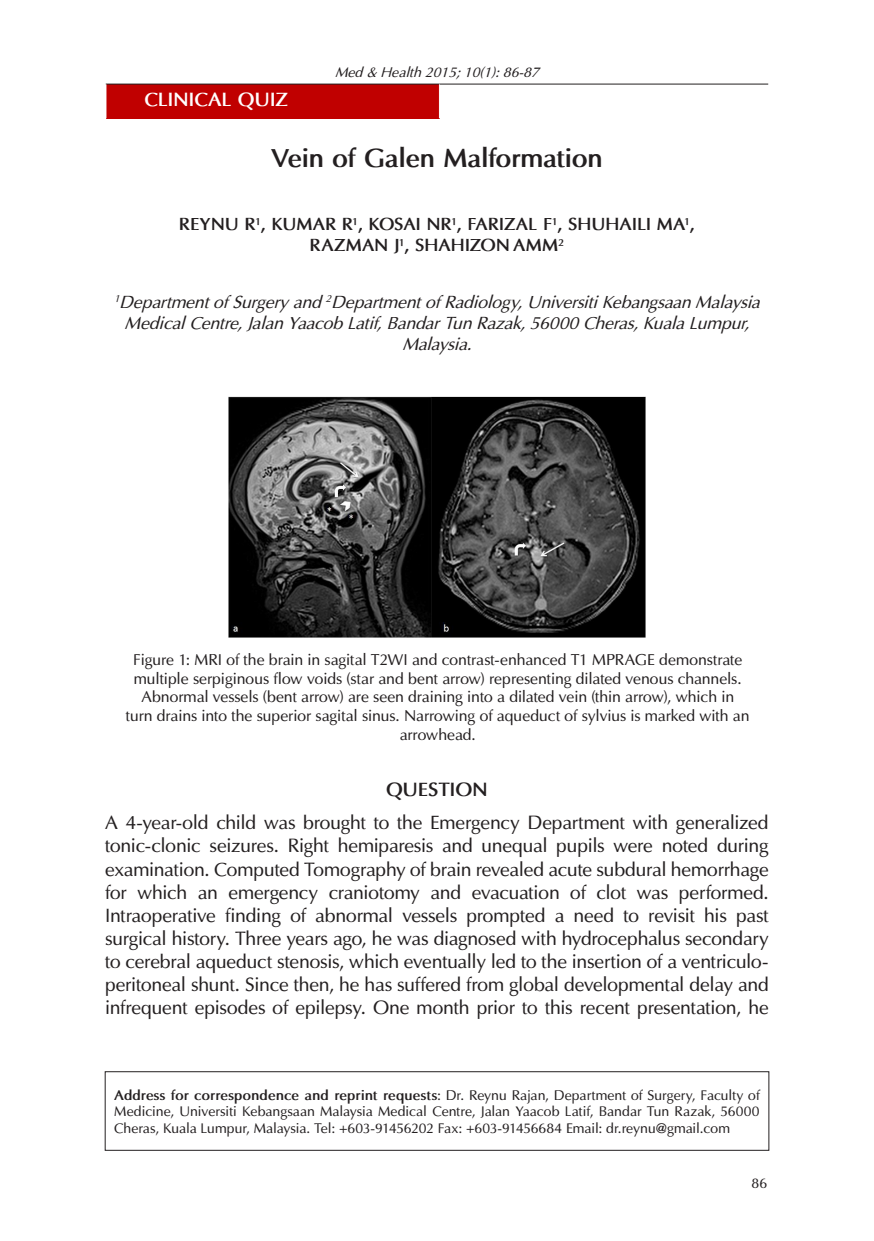
<style>
.page{position:relative;width:874px;height:1241px;background:#fff}
.page>*{position:absolute;margin:0;border:0;box-sizing:border-box;transform-origin:0 0}
._1__Tajuk_Besar{font:700 26.25px "Optima";letter-spacing:-.025em;color:#231f20}
._4__Teks_Bacaan{font:19.25px/23.1px "Optima";letter-spacing:-.015em;color:#231f20;text-align:justify}
._1__Tajuk_Besar-2{font:700 19.25px "Optima";letter-spacing:-.02em;color:#fff}
._1_2_Sub-Tajuk_2__11{font:700 19.25px "Optima";letter-spacing:-.015em;color:#231f20}
._3__Nama_Jabatan{font:italic 17.5px/21px "Optima";letter-spacing:-.015em;color:#231f20;text-align:center}
._2__Nama_Pengarang{font:700 17.5px/21px "Optima";letter-spacing:-.015em;color:#231f20;text-align:center}
.Tajuk_Gambar__9pt{font:15.75px/18.9px "Optima";letter-spacing:-.01em;color:#231f20;text-align:center}
.Teks_-_corresponding{font:14px/16.8px "Optima";letter-spacing:-.01em;color:#231f20;text-align:justify}
.Tengah_Jilid_Buku{font:italic 14px "Optima";color:#231f20}
._4__Teks_Bacaan-2{font:14px "Optima";color:#231f20}
.s1{font-weight:700}
</style>
<div class="page">
<div style="left:106px;top:84px;width:333px;height:34px;background:#c00000"></div>
<hr style="left:439px;top:84px;width:328px;height:1px;background:#231f20">
<hr style="left:106px;top:84px;width:333px;height:1px;background:#231f20">
<hr style="left:106px;top:84px;width:1px;height:34px;background:#fff">
<hr style="left:439px;top:84px;width:1px;height:34px;background:#fff">
<div style="left:105px;top:1071px;width:663px;height:79px;border:1px solid #231f20"></div>
<img style="left:228px;top:396px;width:417px;height:241px">
<p class="_1__Tajuk_Besar-2" style="left:144px;top:88px;width:145px">CLINICAL QUIZ</p>
<p class="Tengah_Jilid_Buku" style="left:335px;top:63px;width:205px">Med &amp; Health 2015; 10(1): 86-87</p>
<p class="_1__Tajuk_Besar" style="left:271px;top:142px;width:333px">Vein of Galen Malformation</p>
<p class="_2__Nama_Pengarang" style="left:179px;top:214px;width:517px">REYNU R<sup>1</sup>, KUMAR R<sup>1</sup>, KOSAI NR<sup>1</sup>, FARIZAL F<sup>1</sup>, SHUHAILI MA<sup>1</sup>,<br>RAZMAN J<sup>1</sup>, SHAHIZON AMM<sup>2</sup></p>
<p class="_3__Nama_Jabatan" style="left:114px;top:291px;width:646px"><sup>1</sup>Department of Surgery and <sup>2</sup>Department of Radiology, Universiti Kebangsaan Malaysia<br>Medical Centre, Jalan Yaacob Latif, Bandar Tun Razak, 56000 Cheras, Kuala Lumpur,<br>Malaysia.</p>
<p class="Tajuk_Gambar__9pt" style="left:126px;top:649px;width:624px">Figure 1: MRI of the brain in sagital T2WI and contrast-enhanced T1 MPRAGE demonstrate multiple serpiginous flow voids (star and bent arrow) representing dilated venous channels.<br>Abnormal vessels (bent arrow) are seen draining into a dilated vein (thin arrow), which in<br>turn drains into the superior sagital sinus. Narrowing of aqueduct of sylvius is marked with an arrowhead.</p>
<p class="_1_2_Sub-Tajuk_2__11" style="left:386px;top:777px;width:103px">QUESTION</p>
<p class="_4__Teks_Bacaan" style="left:105px;top:811px;width:665px">A 4-year-old child was brought to the Emergency Department with generalized tonic-clonic seizures. Right hemiparesis and unequal pupils were noted during examination. Computed Tomography of brain revealed acute subdural hemorrhage for which an emergency craniotomy and evacuation of clot was performed.<br>Intraoperative finding of abnormal vessels prompted a need to revisit his past surgical history. Three years ago, he was diagnosed with hydrocephalus secondary to cerebral aqueduct stenosis, which eventually led to the insertion of a ventriculo&shy;peritoneal shunt. Since then, he has suffered from global developmental delay and infrequent episodes of epilepsy. One month prior to this recent presentation, he</p>
<p class="Teks_-_corresponding" style="left:114px;top:1086px;width:647px"><span class="s1">Address for correspondence and reprint requests</span>: Dr. Reynu Rajan, Department of Surgery, Faculty of Medicine, Universiti Kebangsaan Malaysia Medical Centre, Jalan Yaacob Latif, Bandar Tun Razak, 56000<br>Cheras, Kuala Lumpur, Malaysia. Tel: +603-91456202 Fax: +603-91456684 Email: dr.reynu@gmail.com</p>
<p class="_4__Teks_Bacaan-2" style="left:751px;top:1173px;width:17px">86</p>
</div>
